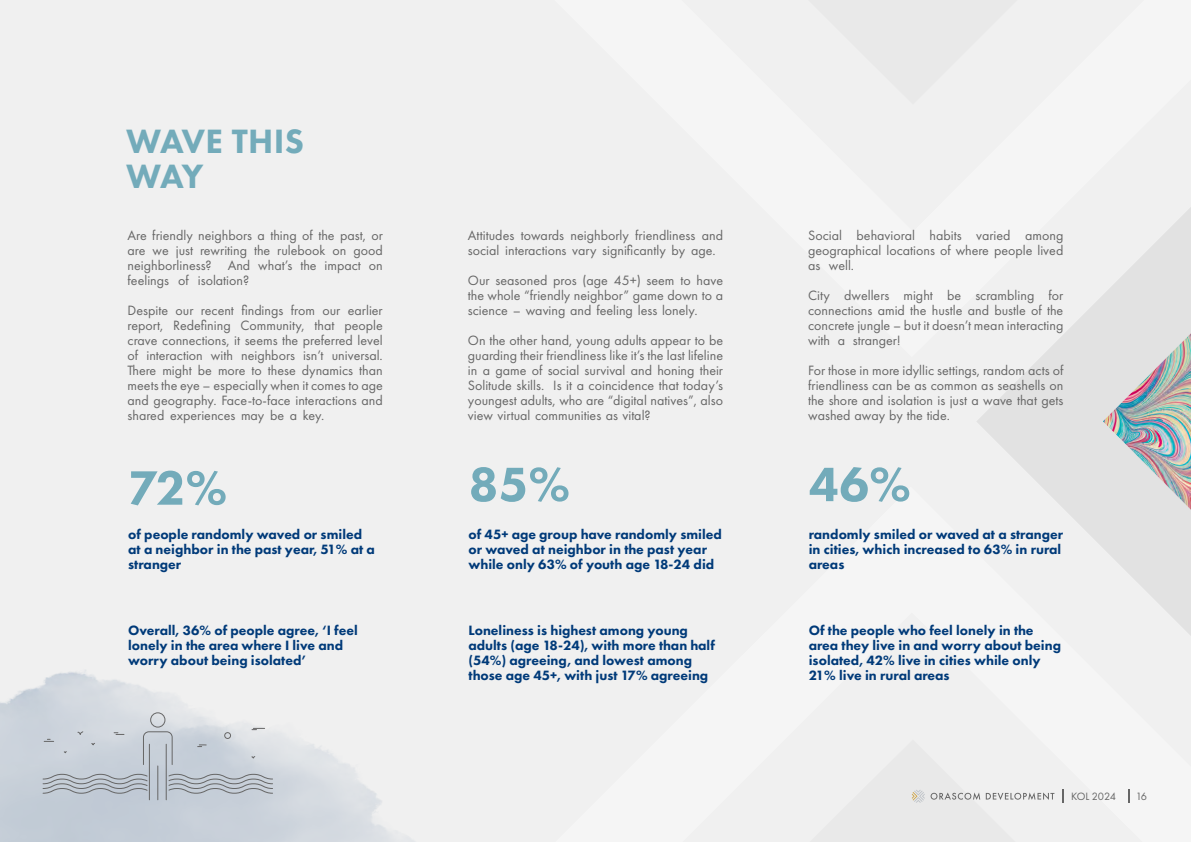
<style>
.page{position:relative;width:1191px;height:842px;background:#f0f0f0}
.page>*{position:absolute;margin:0;border:0;box-sizing:border-box;transform-origin:0 0}
.t1{font:800 50px "Futura PT";color:#73abba}
.t2{font:800 35px/35px "Futura PT";letter-spacing:-.01em;color:#73abba}
.t3{font:14px/15px "Futura PT";color:#666}
.t4{font:800 14px/15px "Futura PT";color:#003a79}
.t5{font:11px "Futura PT";letter-spacing:-.04em;color:#666}
</style>
<div class="page">
<svg style="left:977px;top:208px;width:214px;height:583px"></svg>
<img style="left:1103px;top:333px;width:88px;height:177px">
<svg style="left:930px;top:792px;width:124px;height:8px"></svg>
<svg style="left:911px;top:790px;width:13px;height:13px"></svg>
<svg style="left:1062px;top:789px;width:2px;height:14px"></svg>
<svg style="left:1127px;top:789px;width:2px;height:14px"></svg>
<svg style="left:42px;top:712px;width:231px;height:89px;background:#c6cdd5"></svg>
<h2 class="t2" style="left:126px;top:123px;width:179px">WAVE THIS<br>WAY</h2>
<p class="t3" style="left:128px;top:228px;width:257px;text-align:right">Are friendly neighbors a thing of the past, or good</p>
<p class="t3" style="left:254px;top:243px;width:18px">the</p>
<p class="t3" style="left:277px;top:243px;width:50px">rulebook</p>
<p class="t3" style="left:176px;top:243px;width:19px">just</p>
<p class="t3" style="left:200px;top:243px;width:48px">rewriting</p>
<p class="t3" style="left:152px;top:243px;width:18px">we</p>
<p class="t3" style="left:128px;top:243px;width:19px">are</p>
<p class="t3" style="left:332px;top:243px;width:15px">on</p>
<p class="t3" style="left:198px;top:258px;width:53px;text-indent:-70px">neighborliness? isolation?</p>
<p class="t3" style="left:228px;top:258px;width:24px">And</p>
<p class="t3" style="left:258px;top:258px;width:36px">what s’</p>
<p class="t3" style="left:300px;top:258px;width:18px">the</p>
<p class="t3" style="left:324px;top:258px;width:38px">impact</p>
<p class="t3" style="left:369px;top:258px;width:15px">on</p>
<p class="t3" style="left:128px;top:273px;width:43px">feelings</p>
<p class="t3" style="left:178px;top:273px;width:12px">of</p>
<p class="t3" style="left:241px;top:303px;width:44px">findings</p>
<p class="t3" style="left:291px;top:303px;width:26px">from</p>
<p class="t3" style="left:348px;top:303px;width:36px">earlier</p>
<p class="t3" style="left:128px;top:303px;width:42px">Despite</p>
<p class="t3" style="left:201px;top:303px;width:34px">recent</p>
<p class="t3" style="left:175px;top:303px;width:20px">our</p>
<p class="t3" style="left:322px;top:303px;width:20px">our</p>
<p class="t3" style="left:173px;top:318px;width:59px">Redefining</p>
<p class="t3" style="left:315px;top:318px;width:21px">that</p>
<p class="t3" style="left:344px;top:318px;width:40px">people</p>
<p class="t3" style="left:240px;top:318px;width:66px">Community,</p>
<p class="t3" style="left:128px;top:318px;width:37px">report,</p>
<p class="t3" style="left:128px;top:333px;width:257px">crave connections it, seems the preferred level</p>
<p class="t3" style="left:332px;top:348px;width:53px">universal.</p>
<p class="t3" style="left:128px;top:348px;width:257px">of<br>There might be more to these dynamics than meets the eye – especially when it comes to age and geography. Face t o- -face interactions and shared experiences may be a key.</p>
<p class="t3" style="left:211px;top:348px;width:24px">with</p>
<p class="t3" style="left:241px;top:348px;width:55px">neighbors</p>
<p class="t3" style="left:303px;top:348px;width:22px">isn t’</p>
<p class="t3" style="left:146px;top:348px;width:58px">interaction</p>
<h1 class="t1" style="left:128px;top:457px;width:100px">72%</h1>
<p class="t4" style="left:128px;top:527px;width:248px">of people randomly waved or smiled at a neighbor in the past year, 51% at a stranger</p>
<p class="t4" style="left:128px;top:623px;width:231px">Overall, 36% of people agree I‘, feel lonely in the area where I live and worry about being isolated‘</p>
<p class="t3" style="left:635px;top:228px;width:62px">friendliness</p>
<p class="t3" style="left:468px;top:228px;width:249px">Attitudes<br>social interactions vary significantly by age.</p>
<p class="t3" style="left:468px;top:273px;width:257px;text-align:justify">Our seasoned pros (age 45+) seem to have the whole “friendly neighbor” game down to a science – waving and feeling less lonely.</p>
<p class="t3" style="left:468px;top:333px;width:257px;text-align:right">On the other hand, young adults appear to be guarding their friendliness like s’i t the last lifeline in a game of social survival and honing their<br>aitIs coincidence that today s’</p>
<p class="t3" style="left:521px;top:228px;width:45px">towards</p>
<p class="t3" style="left:570px;top:228px;width:60px">neighborly</p>
<p class="t3" style="left:702px;top:228px;width:23px">and</p>
<p class="t3" style="left:468px;top:378px;width:257px">Solitude skills.<br>youngest adults, who are “digital natives ,” also view virtual communities as vital?</p>
<p class="t3" style="left:808px;top:228px;width:35px">Social</p>
<p class="t3" style="left:808px;top:243px;width:257px">geographical locations of where people lived</p>
<p class="t3" style="left:829px;top:258px;width:27px">well.</p>
<p class="t3" style="left:856px;top:228px;width:60px">behavioral</p>
<p class="t3" style="left:929px;top:228px;width:34px">habits</p>
<p class="t3" style="left:976px;top:228px;width:36px">varied</p>
<p class="t3" style="left:1025px;top:228px;width:40px">among</p>
<p class="t3" style="left:808px;top:258px;width:14px">as</p>
<p class="t3" style="left:1048px;top:288px;width:16px">for</p>
<p class="t3" style="left:844px;top:288px;width:47px">dwellers</p>
<p class="t3" style="left:903px;top:288px;width:31px">might</p>
<p class="t3" style="left:947px;top:288px;width:16px">be</p>
<p class="t3" style="left:975px;top:288px;width:60px">scrambling</p>
<p class="t3" style="left:808px;top:288px;width:23px">City</p>
<p class="t3" style="left:808px;top:303px;width:257px">connections amid the hustle and bustle of the</p>
<p class="t3" style="left:808px;top:318px;width:257px">concrete jungle – but it doesn t’ mean interacting</p>
<p class="t3" style="left:853px;top:333px;width:49px">stranger!</p>
<p class="t3" style="left:808px;top:326px;width:257px;line-height:30px">with<br>For those in more idyllic settings, random acts of</p>
<p class="t3" style="left:808px;top:378px;width:257px;text-align:justify">friendliness can be as common as seashells on the shore and isolation is just a wave that gets washed away by the tide.</p>
<p class="t3" style="left:838px;top:333px;width:9px">a</p>
<h1 class="t1" style="left:468px;top:453px;width:103px">85%</h1>
<h1 class="t1" style="left:808px;top:453px;width:103px">46%</h1>
<p class="t4" style="left:468px;top:527px;width:255px">of 45+ age group have randomly smiled or waved at neighbor in the past year while only 63% of youth age 18-24 did</p>
<p class="t4" style="left:808px;top:527px;width:256px">randomly smiled or waved at a stranger in cities, which increased to 63% in rural areas</p>
<p class="t4" style="left:468px;top:623px;width:248px">Loneliness is highest among young adults (age 18-24 ,) with more than half (54%) agreeing, and lowest among those age 45+, with just 17% agreeing</p>
<p class="t4" style="left:808px;top:623px;width:254px">Of the people who feel lonely in the area they live in and worry about being isolated, 42% live in cities while only 21% live in rural areas</p>
<p class="t5" style="left:1071px;top:790px;width:47px">KOL 2024</p>
<p class="t5" style="left:1135px;top:790px;width:13px">16</p>
</div>
